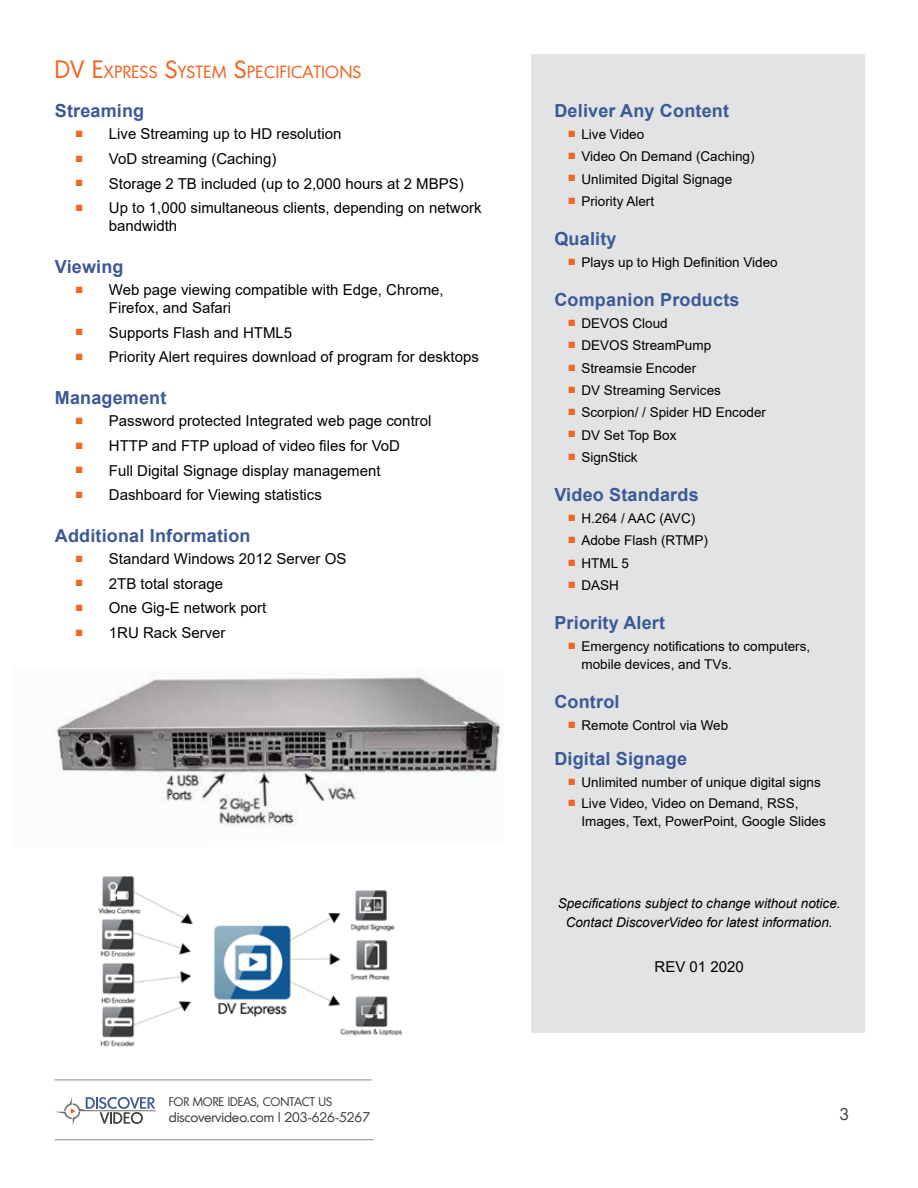
<style>
.page{position:relative;width:918px;height:1188px;background:#fff}
.page>*{position:absolute;margin:0;border:0;box-sizing:border-box;transform-origin:0 0}
.t1{font:700 18px "Arial";letter-spacing:.01em;color:#3b5998}
.t2{font:16.8px "Montreal";letter-spacing:.035em;color:#f26522}
.t3{font:16.5px "Montreal";color:#414042}
.t4{font:15px/18px "Arial";color:#000}
.t5{font:13.5px/18px "Arial";color:#000}
.t6{font:italic 13.5px/19.5px "Arial";color:#000;text-align:center}
.t7{font:13.5px "Montreal";color:#414042}
.t8{font:12px "Montreal";color:#414042}
.s1{font-size:24px}
.s2{font-size:13.5px;color:#f26522}
</style>
<div class="page">
<svg style="left:55px;top:1097px;width:100px;height:28px"></svg>
<hr style="left:79px;top:1110px;width:77px;height:1px;background:#6d6e71">
<hr style="left:55px;top:1080px;width:317px;height:1px;background:#85878a">
<hr style="left:55px;top:1140px;width:319px;height:1px;background:#85878a">
<div style="left:531px;top:54px;width:334px;height:978px;background:#e2e3e4"></div>
<img style="left:98px;top:876px;width:304px;height:171px">
<img style="left:55px;top:677px;width:447px;height:150px">
<p class="t2" style="left:55px;top:61px;width:308px"><span class="s1">DV E</span>XPRESS <span class="s1">S</span>YSTEM <span class="s1">S</span>PECIFICATIONS</p>
<p class="t1" style="left:55px;top:98px;width:91px">Streaming</p>
<p class="t4" style="left:75px;top:125px;width:268px"><span class="s2">■</span> Live Streaming up to HD resolution</p>
<p class="t4" style="left:75px;top:150px;width:203px"><span class="s2">■</span> VoD streaming (Caching)</p>
<p class="t4" style="left:75px;top:174px;width:390px"><span class="s2">■</span> Storage 2 TB included (up to 2,000 hours at 2 MBPS)</p>
<p class="t4" style="left:109px;top:199px;width:374px;text-indent:-34px"><span class="s2">■</span> Up to 1,000 simultaneous clients, depending on network bandwidth</p>
<p class="t1" style="left:55px;top:254px;width:70px">Viewing</p>
<p class="t4" style="left:109px;top:281px;width:336px;text-indent:-34px"><span class="s2">■</span> Web page viewing compatible with Edge, Chrome,<br>Firefox, and Safari</p>
<p class="t4" style="left:75px;top:323px;width:219px"><span class="s2">■</span> Supports Flash and HTML5</p>
<p class="t4" style="left:75px;top:348px;width:405px"><span class="s2">■</span> Priority Alert requires download of program for desktops</p>
<p class="t1" style="left:55px;top:385px;width:113px">Management</p>
<p class="t4" style="left:75px;top:412px;width:358px"><span class="s2">■</span> Password protected Integrated web page control</p>
<p class="t4" style="left:75px;top:436px;width:327px"><span class="s2">■</span> HTTP and FTP upload of video files for VoD</p>
<p class="t4" style="left:75px;top:461px;width:307px"><span class="s2">■</span> Full Digital Signage display management</p>
<p class="t4" style="left:75px;top:486px;width:248px"><span class="s2">■</span> Dashboard for Viewing statistics</p>
<p class="t1" style="left:55px;top:522px;width:197px">Additional Information</p>
<p class="t4" style="left:75px;top:549px;width:273px"><span class="s2">■</span> Standard Windows 2012 Server OS</p>
<p class="t4" style="left:75px;top:574px;width:149px"><span class="s2">■</span> 2TB total storage</p>
<p class="t4" style="left:75px;top:599px;width:193px"><span class="s2">■</span> One Gig-E network port</p>
<p class="t4" style="left:75px;top:624px;width:152px"><span class="s2">■</span> 1RU Rack Server</p>
<p class="t1" style="left:554px;top:98px;width:176px">Deliver Any Content</p>
<p class="t5" style="left:568px;top:125px;width:78px"><sup>■</sup> Live Video</p>
<p class="t5" style="left:568px;top:147px;width:188px"><sup>■</sup> Video On Demand (Caching)</p>
<p class="t5" style="left:568px;top:170px;width:166px"><sup>■</sup> Unlimited Digital Signage</p>
<p class="t5" style="left:568px;top:192px;width:88px"><sup>■</sup> Priority Alert</p>
<p class="t1" style="left:554px;top:226px;width:64px">Quality</p>
<p class="t5" style="left:568px;top:253px;width:211px"><sup>■</sup> Plays up to High Definition Video</p>
<p class="t1" style="left:554px;top:287px;width:187px">Companion Products</p>
<p class="t5" style="left:568px;top:314px;width:101px"><sup>■</sup> DEVOS Cloud</p>
<p class="t5" style="left:568px;top:337px;width:145px"><sup>■</sup> DEVOS StreamPump</p>
<p class="t5" style="left:568px;top:359px;width:130px"><sup>■</sup> Streamsie Encoder</p>
<p class="t5" style="left:568px;top:381px;width:155px"><sup>■</sup> DV Streaming Services</p>
<p class="t5" style="left:568px;top:404px;width:200px"><sup>■</sup> Scorpion/ / Spider HD Encoder</p>
<p class="t5" style="left:568px;top:426px;width:110px"><sup>■</sup> DV Set Top Box</p>
<p class="t5" style="left:568px;top:448px;width:71px"><sup>■</sup> SignStick</p>
<p class="t1" style="left:554px;top:482px;width:146px">Video Standards</p>
<p class="t5" style="left:568px;top:509px;width:129px"><sup>■</sup> H.264 / AAC (AVC)</p>
<p class="t5" style="left:568px;top:532px;width:142px"><sup>■</sup> Adobe Flash (RTMP)</p>
<p class="t5" style="left:568px;top:554px;width:63px"><sup>■</sup> HTML 5</p>
<p class="t5" style="left:568px;top:576px;width:53px"><sup>■</sup> DASH</p>
<p class="t1" style="left:554px;top:610px;width:112px">Priority Alert</p>
<p class="t5" style="left:581px;top:637px;width:230px;text-indent:-14px"><sup>■</sup> Emergency notifications to computers, mobile devices, and TVs.</p>
<p class="t1" style="left:554px;top:689px;width:67px">Control</p>
<p class="t5" style="left:568px;top:717px;width:162px"><sup>■</sup> Remote Control via Web</p>
<p class="t1" style="left:554px;top:746px;width:134px">Digital Signage</p>
<p class="t5" style="left:568px;top:773px;width:254px"><sup>■</sup> Unlimited number of unique digital signs</p>
<p class="t5" style="left:581px;top:794px;width:246px;text-indent:-14px"><sup>■</sup> Live Video, Video on Demand, RSS,<br>Images, Text, PowerPoint, Google Slides</p>
<p class="t6" style="left:558px;top:894px;width:284px">Specifications subject to change without notice.<br>Contact DiscoverVideo for latest information.</p>
<p class="t4" style="left:655px;top:958px;width:91px">REV 01 2020</p>
<p class="t8" style="left:169px;top:1094px;width:165px">FOR MORE IDEAS, CONTACT US</p>
<p class="t7" style="left:169px;top:1108px;width:203px">discovervideo.com | 203-626-5267</p>
<p class="t3" style="left:840px;top:1104px;width:11px">3</p>
</div>
